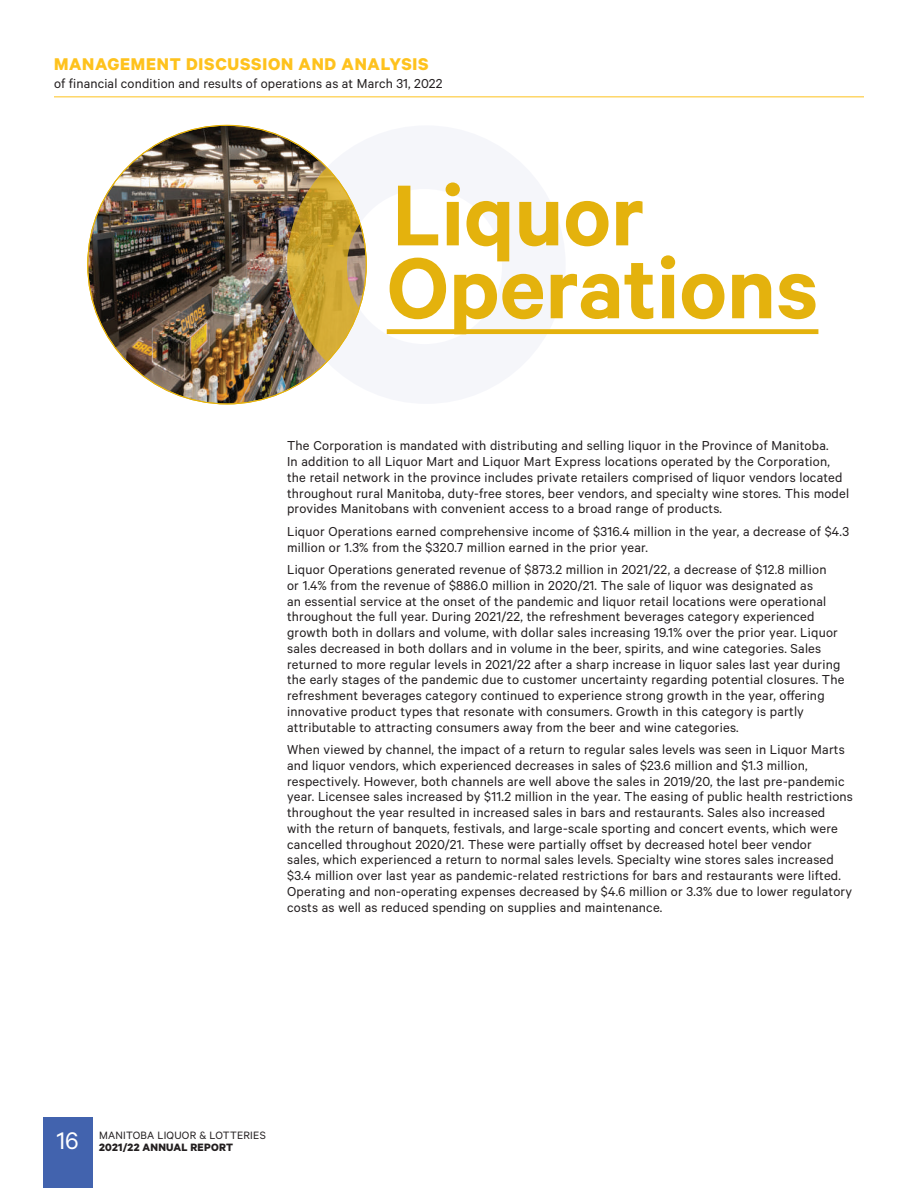
<style>
.page{position:relative;width:918px;height:1188px;background:#fff}
.page>*{position:absolute;margin:0;border:0;box-sizing:border-box;transform-origin:0 0}
.t1{font:600 97.2px/72.9px "Calibre";color:#e4b20d}
.t2{font:27px "Calibre";color:#fff}
.t3{font:700 19.2px "Calibre";letter-spacing:.04em;color:#fec21d}
.t4{font:14.7px/15.8px "Calibre";letter-spacing:.015em;color:#231f20}
.t5{font:12px "Calibre";letter-spacing:.02em;color:#231f20}
.t6{font:700 12px "Calibre";letter-spacing:.02em;color:#231f20}
</style>
<div class="page">
<hr style="left:54px;top:96px;width:810px;height:1px;background:#fec21d">
<div style="left:43px;top:1118px;width:49px;height:70px;background:#4263ae"></div>
<img style="left:88px;top:125px;width:278px;height:279px;border-radius:139px">
<img style="left:287px;top:138px;width:79px;height:253px">
<div style="left:387px;top:329px;width:431px;height:5px;background:#e4b20d"></div>
<h3 class="t3" style="left:54px;top:53px;width:376px">MANAGEMENT DISCUSSION AND ANALYSIS</h3>
<p class="t4" style="left:54px;top:75px;width:390px">of financial condition and results of operations as at March 31, 2022</p>
<h1 class="t1" style="left:387px;top:176px;width:433px">Liquor<br>Operations</h1>
<p class="t4" style="left:287px;top:438px;width:564px">The Corporation is mandated with distributing and selling liquor in the Province of Manitoba.<br>In addition to all Liquor Mart and Liquor Mart Express locations operated by the Corporation, the retail network in the province includes private retailers comprised of liquor vendors located throughout rural Manitoba, duty-free stores, beer vendors, and specialty wine stores. This model provides Manitobans with convenient access to a broad range of products.</p>
<p class="t4" style="left:287px;top:523px;width:563px">Liquor Operations earned comprehensive income of $316.4 million in the year, a decrease of $4.3 million or 1.3% from the $320.7 million earned in the prior year.</p>
<p class="t4" style="left:287px;top:561px;width:559px">Liquor Operations generated revenue of $873.2 million in 2021/22, a decrease of $12.8 million<br>or 1.4% from the revenue of $886.0 million in 2020/21. The sale of liquor was designated as<br>an essential service at the onset of the pandemic and liquor retail locations were operational throughout the full year. During 2021/22, the refreshment beverages category experienced growth both in dollars and volume, with dollar sales increasing 19.1% over the prior year. Liquor sales decreased in both dollars and in volume in the beer, spirits, and wine categories. Sales returned to more regular levels in 2021/22 after a sharp increase in liquor sales last year during the early stages of the pandemic due to customer uncertainty regarding potential closures. The refreshment beverages category continued to experience strong growth in the year, offering innovative product types that resonate with consumers. Growth in this category is partly attributable to attracting consumers away from the beer and wine categories.</p>
<p class="t4" style="left:287px;top:741px;width:567px">When viewed by channel, the impact of a return to regular sales levels was seen in Liquor Marts and liquor vendors, which experienced decreases in sales of $23.6 million and $1.3 million, respectively. However, both channels are well above the sales in 2019/20, the last pre-pandemic year. Licensee sales increased by $11.2 million in the year. The easing of public health restrictions throughout the year resulted in increased sales in bars and restaurants. Sales also increased with the return of banquets, festivals, and large-scale sporting and concert events, which were cancelled throughout 2020/21. These were partially offset by decreased hotel beer vendor<br>sales, which experienced a return to normal sales levels. Specialty wine stores sales increased $3.4 million over last year as pandemic-related restrictions for bars and restaurants were lifted.<br>Operating and non-operating expenses decreased by $4.6 million or 3.3% due to lower regulatory costs as well as reduced spending on supplies and maintenance.</p>
<p class="t5" style="left:99px;top:1128px;width:168px">MANITOBA LIQUOR &amp; LOTTERIES</p>
<h2 class="t2" style="left:56px;top:1125px;width:24px">16</h2>
<p class="t6" style="left:99px;top:1140px;width:136px">2021/22 ANNUAL REPORT</p>
</div>
